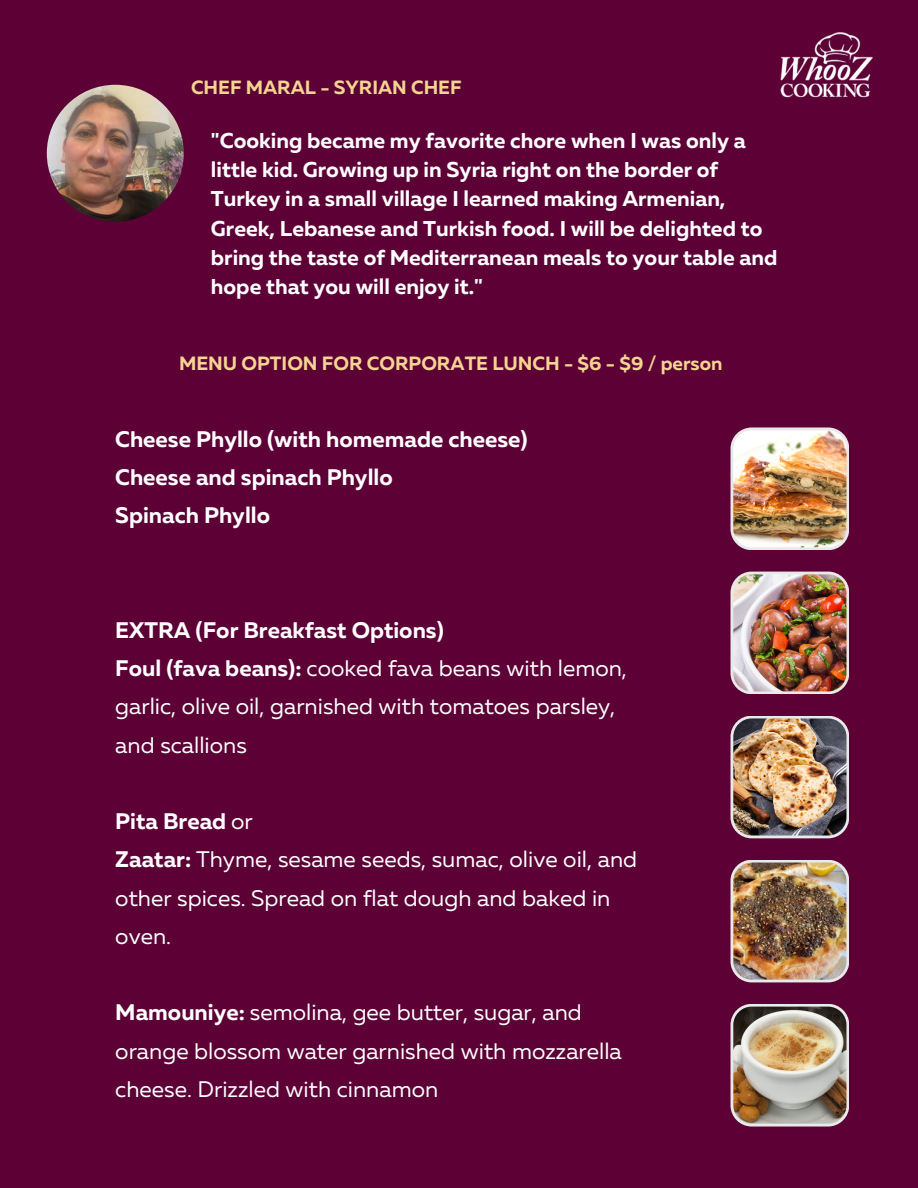
<style>
.page{position:relative;width:918px;height:1188px;background:#5c0036}
.page>*{position:absolute;margin:0;border:0;box-sizing:border-box;transform-origin:0 0}
.t1{font:22.5px/38.2px "Muller";color:#fff}
.t2{font:700 22.5px/38.2px "Muller";color:#fff}
.t3{font:700 21.45px/29.2px "Muller";color:#fff}
.t4{font:700 19.2px "Muller";color:#f4d491}
.s1{font-weight:700}
</style>
<div class="page">
<img style="left:780px;top:32px;width:93px;height:66px">
<img style="left:47px;top:85px;width:137px;height:137px;border-radius:50%">
<img style="left:731px;top:1004px;width:118px;height:123px">
<img style="left:731px;top:572px;width:118px;height:122px">
<img style="left:731px;top:427px;width:118px;height:123px">
<img style="left:731px;top:716px;width:118px;height:122px">
<img style="left:731px;top:860px;width:118px;height:122px">
<p class="t4" style="left:191px;top:79px;width:272px">CHEF MARAL - SYRIAN CHEF</p>
<p class="t3" style="left:211px;top:127px;width:568px">"Cooking became my favorite chore when I was only a little kid. Growing up in Syria right on the border of Turkey in a small village I learned making Armenian, Greek, Lebanese and Turkish food. I will be delighted to bring the taste of Mediterranean meals to your table and hope that you will enjoy it."</p>
<p class="t4" style="left:179px;top:355px;width:545px">MENU OPTION FOR CORPORATE LUNCH - $6 - $9 / person</p>
<p class="t2" style="left:115px;top:421px;width:414px">Cheese Phyllo (with homemade cheese)<br>Cheese and spinach Phyllo<br>Spinach Phyllo</p>
<p class="t1" style="left:115px;top:613px;width:513px"><span class="s1">EXTRA (For Breakfast Options)<br>Foul (fava beans):</span> cooked fava beans with lemon, garlic, olive oil, garnished with tomatoes parsley, and scallions</p>
<p class="t1" style="left:115px;top:804px;width:523px"><span class="s1">Pita Bread</span> or<br><span class="s1">Zaatar:</span> Thyme, sesame seeds, sumac, olive oil, and other spices. Spread on flat dough and baked in oven.</p>
<p class="t1" style="left:115px;top:995px;width:508px"><span class="s1">Mamouniye:</span> semolina, gee butter, sugar, and orange blossom water garnished with mozzarella cheese. Drizzled with cinnamon</p>
</div>
